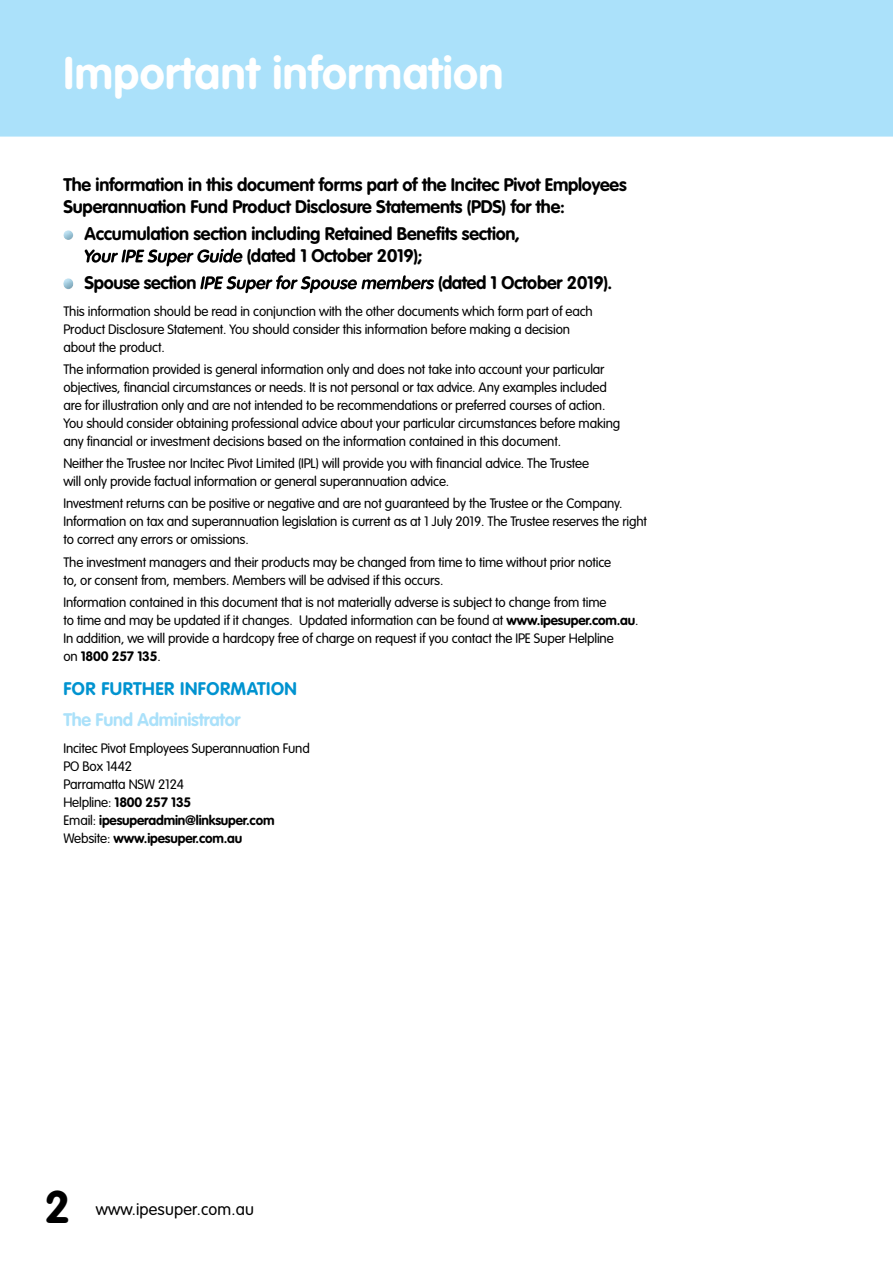
<style>
.page{position:relative;width:893px;height:1263px;background:#fff}
.page>*{position:absolute;margin:0;border:0;box-sizing:border-box;transform-origin:0 0}
.t1{font:700 45px "VAG Rounded";letter-spacing:.01em;color:#fff}
.t2{font:700 45px "VAG Rounded";color:#000}
.t3{font:700 18px/22.5px "VAG Rounded";letter-spacing:-.015em;color:#000}
.t4{font:700 18px "VAG Rounded";letter-spacing:.03em;color:#0093d0}
.t5{font:700 18px "VAG Rounded";letter-spacing:-.015em;color:#abe1fa}
.t6{font:300 16.5px "VAG Rounded";letter-spacing:.01em;color:#000}
.t7{font:300 13.5px/18px "VAG Rounded";letter-spacing:-.015em;color:#000}
.s1{font-weight:700}
</style>
<div class="page">
<div style="left:0;top:0;width:893px;height:137px;background:#abe1fa"></div>
<div style="left:63px;top:229px;width:12px;height:12px;background:#000;opacity:.75"></div>
<svg style="left:85px;top:249px;width:158px;height:17px"></svg>
<svg style="left:200px;top:275px;width:234px;height:18px"></svg>
<div style="left:63px;top:277px;width:12px;height:12px;background:#000;opacity:.75"></div>
<h1 class="t1" style="left:63px;top:46px;width:442px">Important information</h1>
<h2 class="t3" style="left:63px;top:173px;width:565px">The information in this document forms part of the Incitec Pivot Employees<br>Superannuation Fund Product Disclosure Statements (PDS) for the:</h2>
<h2 class="t3" style="left:247px;top:222px;width:275px;text-indent:-162px">Accumulation section including Retained Benefits section, (dated 1 October 2019);</h2>
<h2 class="t3" style="left:85px;top:271px;width:113px">Spouse section</h2>
<h2 class="t3" style="left:438px;top:271px;width:176px">(dated 1 October 2019).</h2>
<p class="t7" style="left:63px;top:302px;width:531px">This information should be read in conjunction with the other documents which form part of each<br>Product Disclosure Statement. You should consider this information before making a decision about the product.</p>
<p class="t7" style="left:63px;top:360px;width:558px">The information provided is general information only and does not take into account your particular objectives, financial circumstances or needs. It is not personal or tax advice. Any examples included are for illustration only and are not intended to be recommendations or preferred courses of action.<br>You should consider obtaining professional advice about your particular circumstances before making any financial or investment decisions based on the information contained in this document.</p>
<p class="t7" style="left:63px;top:454px;width:527px">Neither the Trustee nor Incitec Pivot Limited (IPL) will provide you with financial advice. The Trustee will only provide factual information or general superannuation advice.</p>
<p class="t7" style="left:63px;top:495px;width:585px">Investment returns can be positive or negative and are not guaranteed by the Trustee or the Company.<br>Information on tax and superannuation legislation is current as at 1 July 2019. The Trustee reserves the right to correct any errors or omissions.</p>
<p class="t7" style="left:63px;top:553px;width:549px">The investment managers and their products may be changed from time to time without prior notice to, or consent from, members. Members will be advised if this occurs.</p>
<p class="t7" style="left:63px;top:593px;width:577px">Information contained in this document that is not materially adverse is subject to change from time<br>to time and may be updated if it changes. Updated information can be found at <span class="s1">www.ipesuper.com.au</span>.<br>In addition, we will provide a hardcopy free of charge on request if you contact the IPE Super Helpline<br>on <span class="s1">1800 257 135</span>.</p>
<h2 class="t4" style="left:63px;top:678px;width:235px">FOR FURTHER INFORMATION</h2>
<h2 class="t5" style="left:63px;top:709px;width:179px">The Fund Administrator</h2>
<p class="t7" style="left:63px;top:739px;width:248px">Incitec Pivot Employees Superannuation Fund<br>PO Box 1442<br>Parramatta NSW 2124<br>Helpline: <span class="s1">1800 257 135<br></span>Email: <span class="s1">ipesuperadmin@linksuper.com<br></span>Website: <span class="s1">www.ipesuper.com.au</span></p>
<h1 class="t2" style="left:45px;top:1180px;width:27px">2</h1>
<p class="t6" style="left:96px;top:1199px;width:160px">www.ipesuper.com.au</p>
</div>
